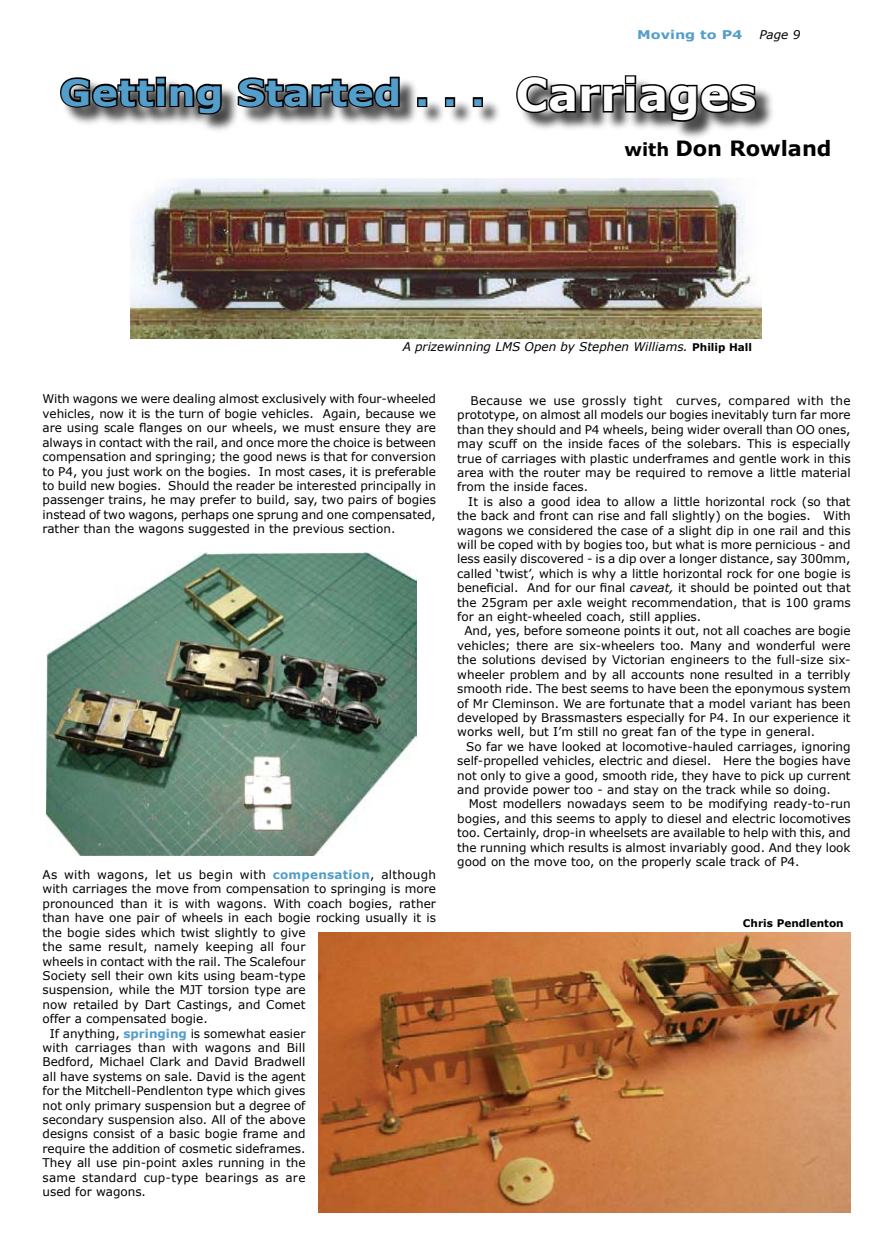
<style>
.page{position:relative;width:872px;height:1234px;background:#fff}
.page>*{position:absolute;margin:0;border:0;box-sizing:border-box;transform-origin:0 0}
.t1{font:700 36px "Verdana";color:#539eca;scale:1.1 1}
.t2{font:700 21px "Verdana";color:#000}
.t3{font:12px/14.4px "Verdana";color:#000;text-align:justify}
.t4{font:12px "Verdana";letter-spacing:.02em;color:#000}
.t5{font:italic 12px "Verdana";color:#000}
.t6{font:700 12px "Verdana";color:#539eca;scale:1.2 1}
.t7{font:700 10.5px "Verdana";color:#000}
.s1{font-size:45px;color:#fff}
.s2{font-size:18px}
.s3{font-weight:700;font-style:normal;font-size:10.5px}
.s4{font-weight:700;color:#539eca}
.s5{font-style:italic}
</style>
<div class="page">
<img style="left:318px;top:932px;width:532px;height:280px">
<div style="left:61px;top:77px;width:441px;height:57px;background:#000;opacity:.75"></div>
<svg style="left:60px;top:76px;width:164px;height:40px"></svg>
<svg style="left:236px;top:76px;width:165px;height:34px"></svg>
<div style="left:417px;top:97px;width:10px;height:10px;border:3px solid #000"></div>
<div style="left:445px;top:97px;width:10px;height:10px;border:3px solid #000"></div>
<div style="left:473px;top:97px;width:10px;height:10px;border:3px solid #000"></div>
<div style="left:517px;top:76px;width:259px;height:66px;background:#000;opacity:.75"></div>
<svg style="left:516px;top:75px;width:242px;height:48px"></svg>
<img style="left:130px;top:178px;width:632px;height:160px">
<img style="left:47px;top:552px;width:370px;height:303px">
<p class="t6" style="left:637px;top:27px;width:89px">Moving to P4</p>
<p class="t5" style="left:759px;top:27px;width:31px">Page</p>
<h1 class="t1" style="left:60px;top:69px;width:635px">Getting Started . . . <span class="s1">Carriages</span></h1>
<h2 class="t2" style="left:624px;top:135px;width:209px"><span class="s2">with</span> Don Rowland</h2>
<p class="t5" style="left:403px;top:339px;width:351px">A prizewinning LMS Open by Stephen Williams. <span class="s3">Philip Hall</span></p>
<p class="t3" style="left:43px;top:391px;width:395px">With wagons we were dealing almost exclusively with four-wheeled vehicles, now it is the turn of bogie vehicles. Again, because we are using scale flanges on our wheels, we must ensure they are always in contact with the rail, and once more the choice is between compensation and springing; the good news is that for conversion to P4, you just work on the bogies. In most cases, it is preferable to build new bogies. Should the reader be interested principally in passenger trains, he may prefer to build, say, two pairs of bogies instead of two wagons, perhaps one sprung and one compensated, rather than the wagons suggested in the previous section.</p>
<p class="t4" style="left:43px;top:866px;width:395px">As with wagons, let us begin with <span class="s4">compensation</span>, although</p>
<p class="t3" style="left:43px;top:881px;width:395px">with carriages the move from compensation to springing is more</p>
<p class="t3" style="left:43px;top:895px;width:395px">pronounced than it is with wagons. With coach bogies, rather</p>
<p class="t3" style="left:43px;top:910px;width:395px">than have one pair of wheels in each bogie rocking usually it is</p>
<p class="t3" style="left:43px;top:924px;width:264px">the bogie sides which twist slightly to give</p>
<p class="t3" style="left:43px;top:938px;width:264px">the same result, namely keeping all four</p>
<p class="t3" style="left:43px;top:953px;width:264px">wheels in contact with the rail. The Scalefour</p>
<p class="t3" style="left:43px;top:967px;width:264px">Society sell their own kits using beam-type</p>
<p class="t3" style="left:43px;top:982px;width:264px">suspension, while the MJT torsion type are</p>
<p class="t3" style="left:43px;top:996px;width:264px">now retailed by Dart Castings, and Comet</p>
<p class="t3" style="left:43px;top:1010px;width:167px">offer a compensated bogie.</p>
<p class="t3" style="left:50px;top:1025px;width:257px">If anything, <span class="s4">springing</span> is somewhat easier</p>
<p class="t3" style="left:43px;top:1039px;width:264px">with carriages than with wagons and Bill</p>
<p class="t3" style="left:43px;top:1054px;width:264px">Bedford, Michael Clark and David Bradwell</p>
<p class="t3" style="left:43px;top:1068px;width:264px">all have systems on sale. David is the agent</p>
<p class="t3" style="left:43px;top:1082px;width:264px">for the Mitchell-Pendlenton type which gives</p>
<p class="t3" style="left:43px;top:1097px;width:264px">not only primary suspension but a degree of</p>
<p class="t3" style="left:43px;top:1111px;width:264px">secondary suspension also. All of the above</p>
<p class="t3" style="left:43px;top:1126px;width:264px">designs consist of a basic bogie frame and</p>
<p class="t3" style="left:43px;top:1140px;width:264px">require the addition of cosmetic sideframes.</p>
<p class="t3" style="left:43px;top:1154px;width:264px">They all use pin-point axles running in the</p>
<p class="t4" style="left:43px;top:1169px;width:264px">same standard cup-type bearings as are</p>
<p class="t3" style="left:43px;top:1183px;width:105px">used for wagons.</p>
<p class="t3" style="left:457px;top:393px;width:395px;text-indent:13px">Because we use grossly tight curves, compared with the prototype, on almost all models our bogies inevitably turn far more than they should and P4 wheels, being wider overall than OO ones, may scuff on the inside faces of the solebars. This is especially true of carriages with plastic underframes and gentle work in this area with the router may be required to remove a little material from the inside faces.</p>
<p class="t3" style="left:468px;top:493px;width:384px">It is also a good idea to allow a little horizontal rock (so that</p>
<p class="t3" style="left:457px;top:508px;width:395px">the back and front can rise and fall slightly) on the bogies. With</p>
<p class="t3" style="left:457px;top:522px;width:395px">wagons we considered the case of a slight dip in one rail and this</p>
<p class="t3" style="left:457px;top:537px;width:395px">will be coped with by bogies too, but what is more pernicious - and</p>
<p class="t3" style="left:457px;top:551px;width:395px">less easily discovered - is a dip over a longer distance, say 300mm,</p>
<p class="t3" style="left:457px;top:565px;width:395px">called ‘twist’, which is why a little horizontal rock for one bogie is</p>
<p class="t3" style="left:457px;top:580px;width:395px">beneficial. And for our final <span class="s5">caveat,</span> it should be pointed out that</p>
<p class="t3" style="left:457px;top:594px;width:395px">the 25gram per axle weight recommendation, that is 100 grams</p>
<p class="t3" style="left:457px;top:609px;width:245px">for an eight-wheeled coach, still applies.</p>
<p class="t3" style="left:464px;top:623px;width:388px">And, yes, before someone points it out, not all coaches are bogie</p>
<p class="t3" style="left:457px;top:637px;width:395px">vehicles; there are six-wheelers too. Many and wonderful were</p>
<p class="t3" style="left:457px;top:652px;width:395px">the solutions devised by Victorian engineers to the full-size six-</p>
<p class="t3" style="left:457px;top:666px;width:395px">wheeler problem and by all accounts none resulted in a terribly</p>
<p class="t3" style="left:457px;top:681px;width:395px">smooth ride. The best seems to have been the eponymous system</p>
<p class="t3" style="left:457px;top:695px;width:395px">of Mr Cleminson. We are fortunate that a model variant has been</p>
<p class="t3" style="left:457px;top:709px;width:395px">developed by Brassmasters especially for P4. In our experience it</p>
<p class="t3" style="left:457px;top:724px;width:359px">works well, but I’m still no great fan of the type in general.</p>
<p class="t3" style="left:466px;top:738px;width:386px">So far we have looked at locomotive-hauled carriages, ignoring</p>
<p class="t3" style="left:457px;top:753px;width:395px">self-propelled vehicles, electric and diesel. Here the bogies have</p>
<p class="t3" style="left:457px;top:767px;width:395px">not only to give a good, smooth ride, they have to pick up current</p>
<p class="t3" style="left:457px;top:781px;width:375px">and provide power too - and stay on the track while so doing.</p>
<p class="t3" style="left:468px;top:796px;width:383px">Most modellers nowadays seem to be modifying ready-to-run</p>
<p class="t3" style="left:457px;top:810px;width:395px">bogies, and this seems to apply to diesel and electric locomotives</p>
<p class="t3" style="left:457px;top:825px;width:395px">too. Certainly, drop-in wheelsets are available to help with this, and</p>
<p class="t3" style="left:457px;top:839px;width:395px">the running which results is almost invariably good. And they look</p>
<p class="t3" style="left:457px;top:853px;width:344px">good on the move too, on the properly scale track of P4.</p>
<p class="t7" style="left:743px;top:916px;width:102px">Chris Pendlenton</p>
</div>
